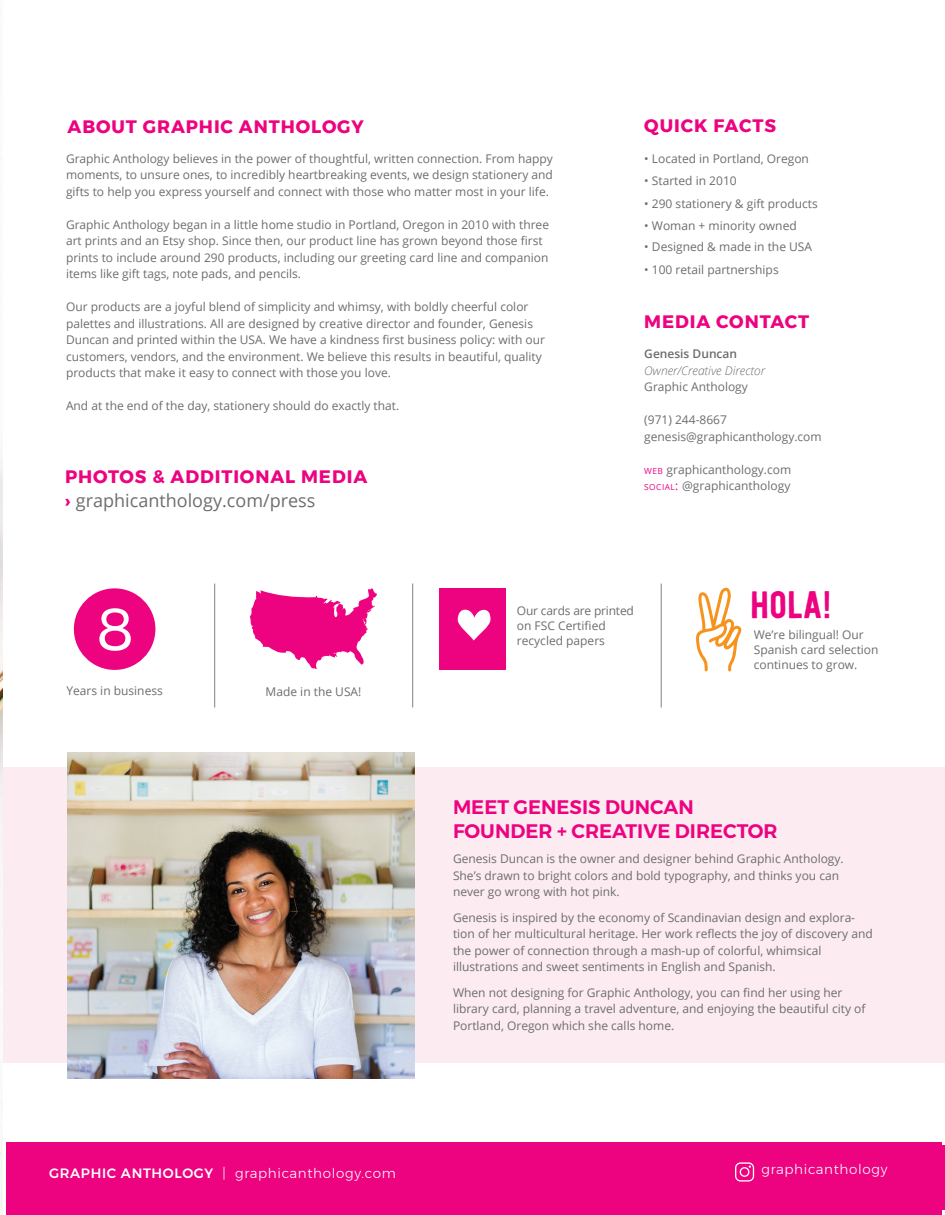
<style>
.page{position:relative;width:945px;height:1215px;background:#fff}
.page>*{position:absolute;margin:0;border:0;box-sizing:border-box;transform-origin:0 0}
.t1{font:60px "Montserrat";color:#fff}
.t2{font:37.95px "Festivo LC Basic";color:#ed0280}
.t3{font:600 19.5px/24px "Montserrat";color:#ed0280}
.t4{font:700 18px "Montserrat";letter-spacing:.05em;color:#ed0280}
.t5{font:18px "Open Sans";color:#6c6d70}
.t6{font:300 13.5px "Montserrat";letter-spacing:.05em;color:#fff}
.t7{font:12px/16.5px "Open Sans";color:#6c6d70}
.t8{font:italic 300 12px "Open Sans";color:#6c6d70}
.t9{font:600 12px "Open Sans";color:#6c6d70}
.s1{font-family:"Montserrat";font-weight:700;color:#ed0280}
.s2{font-size:8.4px;color:#ed0280}
.s3{color:#ed0280}
.s4{font-weight:500}
</style>
<div class="page">
<div style="left:0;top:768px;width:945px;height:295px;background:#fcebf1"></div>
<img style="left:0;top:450px;width:3px;height:765px">
<div style="left:6px;top:1142px;width:936px;height:73px;background:#ed0280"></div>
<svg style="left:735px;top:1162px;width:19px;height:20px"></svg>
<div style="left:930px;top:1145px;width:15px;height:65px;background:#ed0280"></div>
<svg style="left:250px;top:588px;width:127px;height:81px"></svg>
<svg style="left:696px;top:587px;width:46px;height:85px"></svg>
<div style="left:74px;top:588px;width:81px;height:82px;background:#ed0280;border-radius:50%"></div>
<div style="left:440px;top:588px;width:66px;height:82px;background:#ed0280"></div>
<svg style="left:458px;top:609px;width:33px;height:32px"></svg>
<hr style="left:661px;top:584px;width:1px;height:124px;background:#808285">
<hr style="left:412px;top:584px;width:1px;height:124px;background:#808285">
<hr style="left:214px;top:584px;width:1px;height:124px;background:#808285">
<img style="left:67px;top:753px;width:347px;height:325px">
<h3 class="t4" style="left:68px;top:112px;width:298px">ABOUT GRAPHIC ANTHOLOGY</h3>
<h3 class="t4" style="left:644px;top:111px;width:133px">QUICK FACTS</h3>
<p class="t7" style="left:66px;top:150px;width:488px;text-align:justify">Graphic Anthology believes in the power of thoughtful, written connection. From happy moments, to unsure ones, to incredibly heartbreaking events, we design stationery and gifts to help you express yourself and connect with those who matter most in your life.</p>
<p class="t7" style="left:66px;top:216px;width:485px">Graphic Anthology began in a little home studio in Portland, Oregon in 2010 with three art prints and an Etsy shop. Since then, our product line has grown beyond those first prints to include around 290 products, including our greeting card line and companion items like gift tags, note pads, and pencils.</p>
<p class="t7" style="left:66px;top:298px;width:481px">Our products are a joyful blend of simplicity and whimsy, with boldly cheerful color palettes and illustrations. All are designed by creative director and founder, Genesis Duncan and printed within the USA. We have a kindness first business policy: with our customers, vendors, and the environment. We believe this results in beautiful, quality products that make it easy to connect with those you love.</p>
<p class="t7" style="left:66px;top:397px;width:335px">And at the end of the day, stationery should do exactly that.</p>
<h3 class="t4" style="left:65px;top:462px;width:304px">PHOTOS &amp; ADDITIONAL MEDIA</h3>
<h3 class="t5" style="left:65px;top:488px;width:252px"><span class="s1">›</span> graphicanthology.com/press</h3>
<p class="t7" style="left:644px;top:150px;width:166px">• Located in Portland, Oregon</p>
<p class="t7" style="left:644px;top:172px;width:94px">• Started in 2010</p>
<p class="t7" style="left:644px;top:195px;width:175px">• 290 stationery &amp; gift products</p>
<p class="t7" style="left:644px;top:217px;width:154px">• Woman + minority owned</p>
<p class="t7" style="left:644px;top:238px;width:169px">• Designed &amp; made in the USA</p>
<p class="t7" style="left:644px;top:261px;width:136px">• 100 retail partnerships</p>
<h3 class="t4" style="left:644px;top:308px;width:166px">MEDIA CONTACT</h3>
<p class="t9" style="left:644px;top:346px;width:94px">Genesis Duncan</p>
<p class="t8" style="left:644px;top:362px;width:122px">Owner/Creative Director</p>
<p class="t7" style="left:644px;top:379px;width:105px">Graphic Anthology</p>
<p class="t7" style="left:644px;top:412px;width:179px">(971) 244-8667 genesis@graphicanthology.com</p>
<p class="t7" style="left:644px;top:461px;width:148px"><span class="s2">WEB</span> graphicanthology.com<br><span class="s2">SOCIAL</span><span class="s3">:</span> @graphicanthology</p>
<h1 class="t1" style="left:96px;top:583px;width:40px">8</h1>
<p class="t7" style="left:517px;top:603px;width:119px;line-height:15px">Our cards are printed on FSC Certified recycled papers</p>
<p class="t7" style="left:66px;top:682px;width:98px">Years in business</p>
<p class="t7" style="left:266px;top:683px;width:97px">Made in the USA!</p>
<h2 class="t2" style="left:750px;top:581px;width:83px">HOLA!</h2>
<p class="t7" style="left:754px;top:626px;width:126px;line-height:15px">We’re bilingual! Our<br>Spanish card selection continues to grow.</p>
<h3 class="t3" style="left:453px;top:795px;width:326px">MEET GENESIS DUNCAN<br>FOUNDER + CREATIVE DIRECTOR</h3>
<p class="t7" style="left:453px;top:850px;width:392px">Genesis Duncan is the owner and designer behind Graphic Anthology.<br>She’s drawn to bright colors and bold typography, and thinks you can never go wrong with hot pink.</p>
<p class="t7" style="left:453px;top:909px;width:421px">Genesis is inspired by the economy of Scandinavian design and explora&shy;tion of her multicultural heritage. Her work reflects the joy of discovery and the power of connection through a mash-up of colorful, whimsical illustrations and sweet sentiments in English and Spanish.</p>
<p class="t7" style="left:453px;top:984px;width:414px">When not designing for Graphic Anthology, you can find her using her library card, planning a travel adventure, and enjoying the beautiful city of<br>Portland, Oregon which she calls home.</p>
<p class="t6" style="left:49px;top:1163px;width:348px"><span class="s4">GRAPHIC ANTHOLOGY</span> | graphicanthology.com</p>
<p class="t6" style="left:762px;top:1159px;width:127px">graphicanthology</p>
</div>
